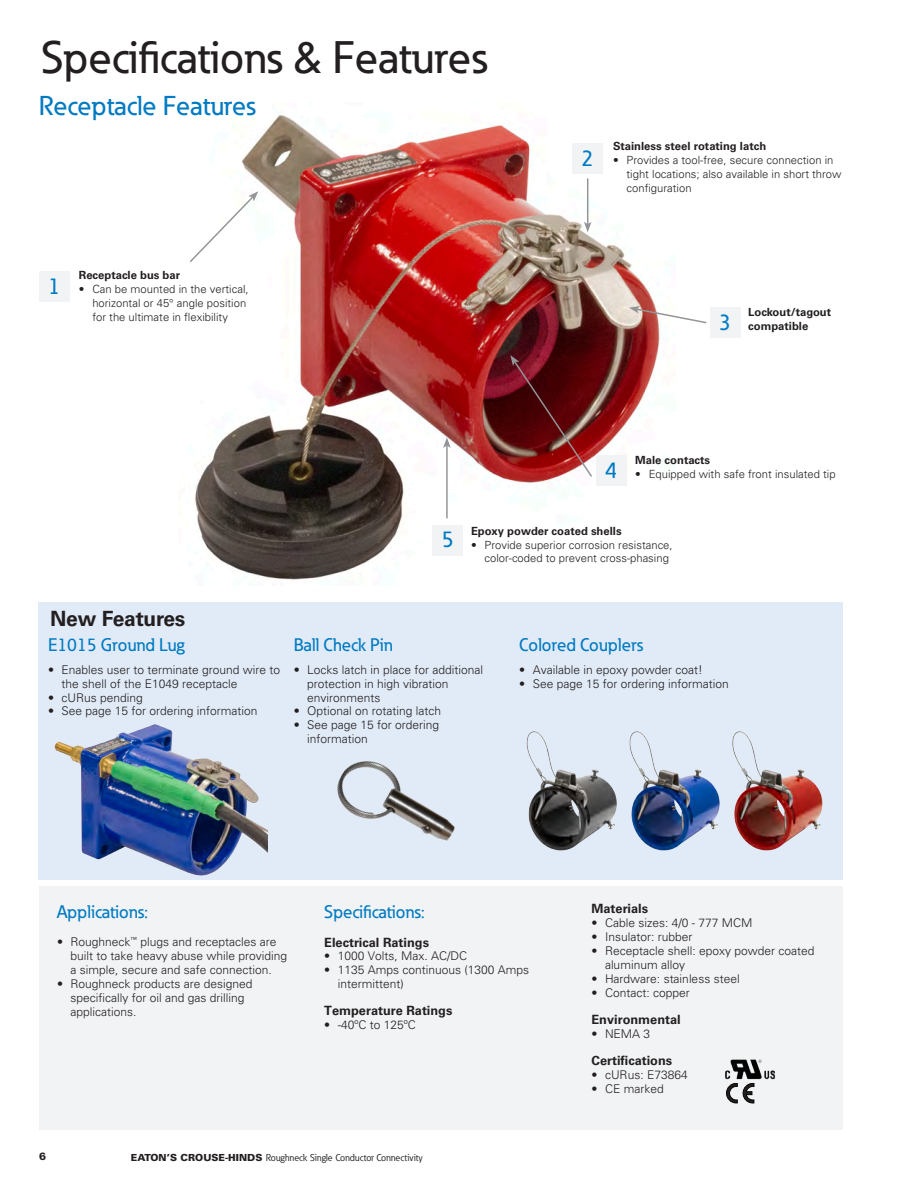
<style>
.page{position:relative;width:918px;height:1188px;background:#fff}
.page>*{position:absolute;margin:0;border:0;box-sizing:border-box;transform-origin:0 0}
.t1{font:500 45px "Eaton";color:#231f20}
.t2{font:500 27px "Eaton";color:#007ac2}
.t3{font:500 22.5px "Eaton";color:#007ac2}
.t4{font:700 21px "Univers LT Std";letter-spacing:-.01em;color:#231f20}
.t5{font:500 18px "Eaton";color:#007ac2}
.t6{font:700 12.75px "Univers LT Std";color:#231f20}
.t7{font:300 12px/13.8px "Univers LT Std";color:#231f20}
.t8{font:300 11.25px/13.8px "Univers LT Std";color:#231f20}
.BulletedList{font:700 11.25px/13.8px "Univers LT Std";color:#231f20}
.t9{font:900 10.5px "Univers LT Std";color:#231f20}
.t10{font:9.75px "Eaton";color:#231f20}
.s1{font-family:"Univers LT Std";font-weight:900}
</style>
<div class="page">
<div style="left:39px;top:602px;width:804px;height:278px;background:#e1ebf7"></div>
<img style="left:526px;top:731px;width:297px;height:120px">
<img style="left:195px;top:115px;width:466px;height:465px">
<div style="left:39px;top:886px;width:804px;height:244px;background:#f1f3f5"></div>
<svg style="left:190px;top:191px;width:68px;height:73px"></svg>
<hr style="left:587px;top:178px;width:1px;height:46px;background:#939598">
<svg style="left:584px;top:222px;width:8px;height:10px"></svg>
<svg style="left:629px;top:306px;width:78px;height:18px"></svg>
<hr style="left:446px;top:446px;width:2px;height:72px;background:#939598">
<svg style="left:443px;top:437px;width:8px;height:11px"></svg>
<img style="left:510px;top:355px;width:84px;height:124px">
<div style="left:39px;top:271px;width:30px;height:31px;background:#f1f3f5"></div>
<div style="left:572px;top:144px;width:31px;height:30px;background:#f1f3f5"></div>
<div style="left:711px;top:308px;width:30px;height:30px;background:#f1f3f5"></div>
<div style="left:433px;top:525px;width:30px;height:30px;background:#f1f3f5"></div>
<div style="left:596px;top:456px;width:31px;height:30px;background:#f1f3f5"></div>
<img style="left:54px;top:724px;width:213px;height:152px">
<img style="left:337px;top:761px;width:118px;height:80px">
<img style="left:725px;top:1059px;width:50px;height:21px">
<svg style="left:743px;top:1083px;width:11px;height:20px"></svg>
<svg style="left:726px;top:1083px;width:11px;height:20px"></svg>
<p class="t1" style="left:41px;top:30px;width:448px">Specifications &amp; Features</p>
<p class="t2" style="left:39px;top:89px;width:219px">Receptacle Features</p>
<p class="t3" style="left:48px;top:272px;width:14px">1</p>
<p class="BulletedList" style="left:79px;top:269px;width:103px">Receptacle bus bar</p>
<p class="t8" style="left:92px;top:282px;width:158px;text-indent:-14px">• Can be mounted in the vertical, horizontal or 45° angle position for the ultimate in flexibility</p>
<p class="t4" style="left:50px;top:606px;width:137px">New Features</p>
<p class="t3" style="left:581px;top:144px;width:14px">2</p>
<p class="BulletedList" style="left:613px;top:139px;width:155px">Stainless steel rotating latch</p>
<p class="t8" style="left:627px;top:153px;width:217px;text-indent:-14px">• Provides a tool-free, secure connection in tight locations; also available in short throw configuration</p>
<p class="t3" style="left:719px;top:308px;width:14px">3</p>
<p class="BulletedList" style="left:748px;top:305px;width:84px">Lockout/tagout compatible</p>
<p class="t3" style="left:441px;top:526px;width:14px">5</p>
<p class="t3" style="left:605px;top:457px;width:14px">4</p>
<p class="BulletedList" style="left:635px;top:453px;width:77px">Male contacts</p>
<p class="t8" style="left:635px;top:467px;width:202px">• Equipped with safe front insulated tip</p>
<p class="BulletedList" style="left:471px;top:524px;width:152px">Epoxy powder coated shells</p>
<p class="t8" style="left:485px;top:538px;width:190px;text-indent:-14px">• Provide superior corrosion resistance, color-coded to prevent cross-phasing</p>
<p class="t5" style="left:48px;top:634px;width:138px">E1015 Ground Lug</p>
<p class="t5" style="left:294px;top:634px;width:101px">Ball Check Pin</p>
<p class="t5" style="left:519px;top:634px;width:125px">Colored Couplers</p>
<p class="t7" style="left:62px;top:663px;width:220px;text-indent:-14px">• Enables user to terminate ground wire to the shell of the E1049 receptacle</p>
<p class="t7" style="left:48px;top:690px;width:96px">• cURus pending</p>
<p class="t7" style="left:48px;top:704px;width:211px">• See page 15 for ordering information</p>
<p class="t7" style="left:307px;top:663px;width:178px;text-indent:-14px">• Locks latch in place for additional protection in high vibration environments</p>
<p class="t7" style="left:294px;top:704px;width:149px">• Optional on rotating latch</p>
<p class="t7" style="left:307px;top:718px;width:134px;text-indent:-14px">• See page 15 for ordering information</p>
<p class="t7" style="left:519px;top:663px;width:185px">• Available in epoxy powder coat!</p>
<p class="t7" style="left:519px;top:677px;width:211px">• See page 15 for ordering information</p>
<p class="t5" style="left:57px;top:901px;width:92px">Applications:</p>
<p class="t7" style="left:70px;top:935px;width:218px;text-indent:-13px">• Roughneck<sup>™</sup> plugs and receptacles are built to take heavy abuse while providing a simple, secure and safe connection.</p>
<p class="t7" style="left:70px;top:977px;width:184px;text-indent:-14px">• Roughneck products are designed specifically for oil and gas drilling applications.</p>
<p class="t5" style="left:324px;top:901px;width:102px">Specifications:</p>
<p class="t6" style="left:324px;top:935px;width:106px">Electrical Ratings</p>
<p class="t7" style="left:324px;top:949px;width:144px">• 1000 Volts, Max. AC/DC</p>
<p class="t7" style="left:338px;top:963px;width:193px;text-indent:-14px">• 1135 Amps continuous (1300 Amps intermittent)</p>
<p class="t6" style="left:324px;top:1003px;width:130px">Temperature Ratings</p>
<p class="t7" style="left:324px;top:1018px;width:93px">• -40ºC to 125ºC</p>
<p class="t6" style="left:591px;top:902px;width:58px">Materials</p>
<p class="t7" style="left:591px;top:916px;width:162px">• Cable sizes: 4/0 - 777 MCM</p>
<p class="t7" style="left:591px;top:930px;width:102px">• Insulator: rubber</p>
<p class="t7" style="left:605px;top:944px;width:211px;text-indent:-14px">• Receptacle shell: epoxy powder coated aluminum alloy</p>
<p class="t7" style="left:591px;top:972px;width:150px">• Hardware: stainless steel</p>
<p class="t7" style="left:591px;top:986px;width:100px">• Contact: copper</p>
<p class="t6" style="left:591px;top:1012px;width:91px">Environmental</p>
<p class="t7" style="left:591px;top:1027px;width:60px">• NEMA 3</p>
<p class="t6" style="left:591px;top:1053px;width:82px">Certifications</p>
<p class="t7" style="left:591px;top:1068px;width:98px">• cURus: E73864</p>
<p class="t7" style="left:591px;top:1082px;width:74px">• CE marked</p>
<p class="t9" style="left:39px;top:1150px;width:9px">6</p>
<p class="t10" style="left:131px;top:1151px;width:293px"><span class="s1">EATON’S CROUSE-HINDS</span> Roughneck Single Conductor Connectivity</p>
</div>
